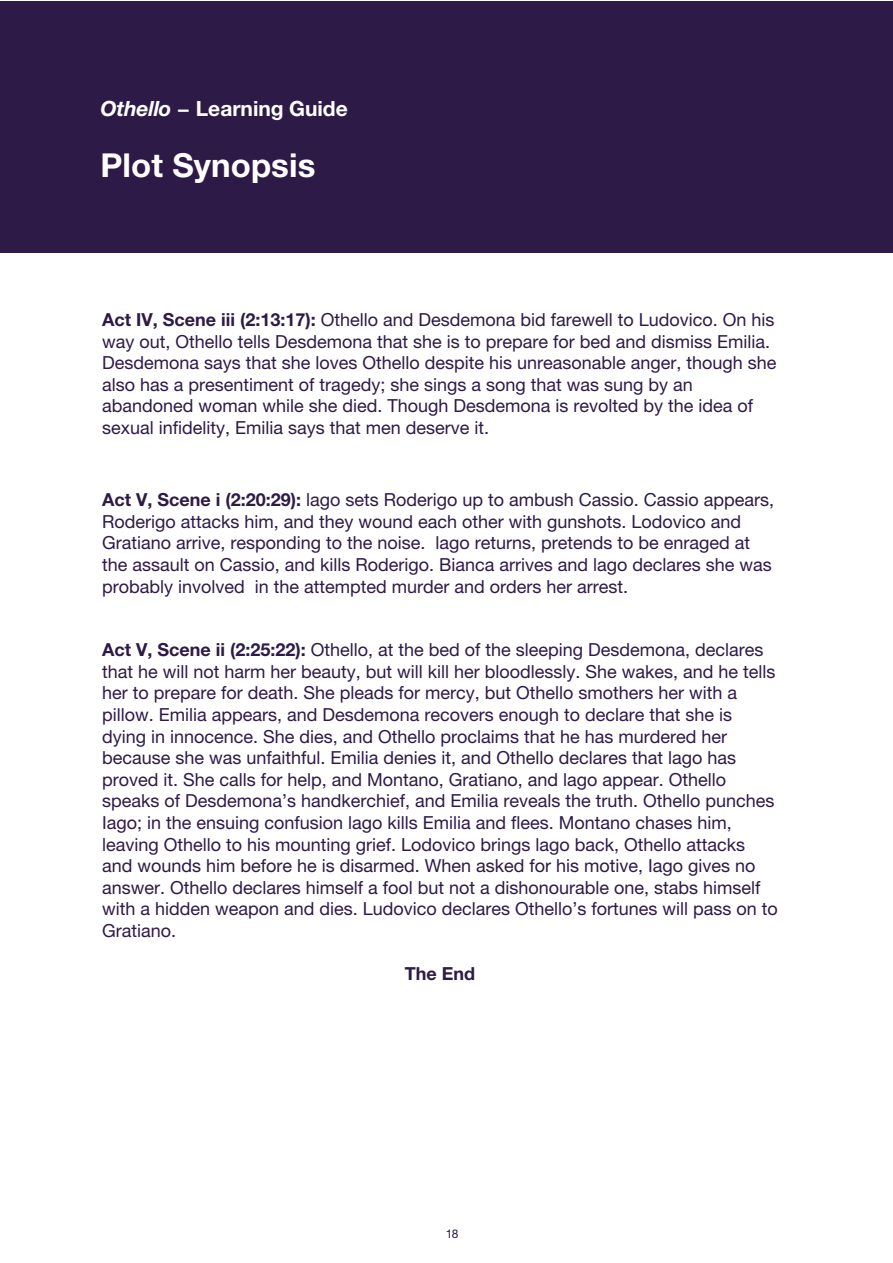
<style>
.page{position:relative;width:893px;height:1263px;background:#fff}
.page>*{position:absolute;margin:0;border:0;box-sizing:border-box;transform-origin:0 0}
.t1{font:700 33px "Helvetica Neue LT Std";letter-spacing:.005em;color:#fff}
.t2{font:700 21px "Helvetica Neue LT Std";color:#fff}
.t3{font:18px/21.6px "Helvetica Neue LT Std";color:#2e1a47}
.t4{font:700 18px "Helvetica Neue LT Std";color:#2e1a47}
.t5{font:12px "Helvetica Neue LT Std";color:#2e1a47}
.s1{font-style:italic}
.s2{font-weight:700}
</style>
<div class="page">
<div style="left:0;top:1px;width:893px;height:252px;background:#2e1a47"></div>
<p class="t2" style="left:100px;top:95px;width:249px"><span class="s1">Othello</span> − Learning Guide</p>
<h1 class="t1" style="left:100px;top:145px;width:217px">Plot Synopsis</h1>
<p class="t3" style="left:102px;top:309px;width:676px"><span class="s2">Act IV, Scene iii (2:13:17):</span> Othello and Desdemona bid farewell to Ludovico. On his way out, Othello tells Desdemona that she is to prepare for bed and dismiss Emilia.<br>Desdemona says that she loves Othello despite his unreasonable anger, though she also has a presentiment of tragedy; she sings a song that was sung by an abandoned woman while she died. Though Desdemona is revolted by the idea of sexual infidelity, Emilia says that men deserve it.</p>
<p class="t3" style="left:102px;top:489px;width:674px"><span class="s2">Act V, Scene i (2:20:29):</span> lago sets Roderigo up to ambush Cassio. Cassio appears, Roderigo attacks him, and they wound each other with gunshots. Lodovico and Gratiano arrive, responding to the noise. lago returns, pretends to be enraged at the assault on Cassio, and kills Roderigo. Bianca arrives and lago declares she was probably involved in the attempted murder and orders her arrest.</p>
<p class="t3" style="left:102px;top:639px;width:677px"><span class="s2">Act V, Scene ii (2:25:22):</span> Othello, at the bed of the sleeping Desdemona, declares that he will not harm her beauty, but will kill her bloodlessly. She wakes, and he tells her to prepare for death. She pleads for mercy, but Othello smothers her with a pillow. Emilia appears, and Desdemona recovers enough to declare that she is dying in innocence. She dies, and Othello proclaims that he has murdered her because she was unfaithful. Emilia denies it, and Othello declares that lago has proved it. She calls for help, and Montano, Gratiano, and lago appear. Othello speaks of Desdemona’s handkerchief, and Emilia reveals the truth. Othello punches Iago; in the ensuing confusion lago kills Emilia and flees. Montano chases him, leaving Othello to his mounting grief. Lodovico brings lago back, Othello attacks and wounds him before he is disarmed. When asked for his motive, Iago gives no answer. Othello declares himself a fool but not a dishonourable one, stabs himself with a hidden weapon and dies. Ludovico declares Othello’s fortunes will pass on to Gratiano.</p>
<p class="t4" style="left:405px;top:963px;width:72px">The End</p>
<p class="t5" style="left:446px;top:1226px;width:14px">18</p>
</div>
